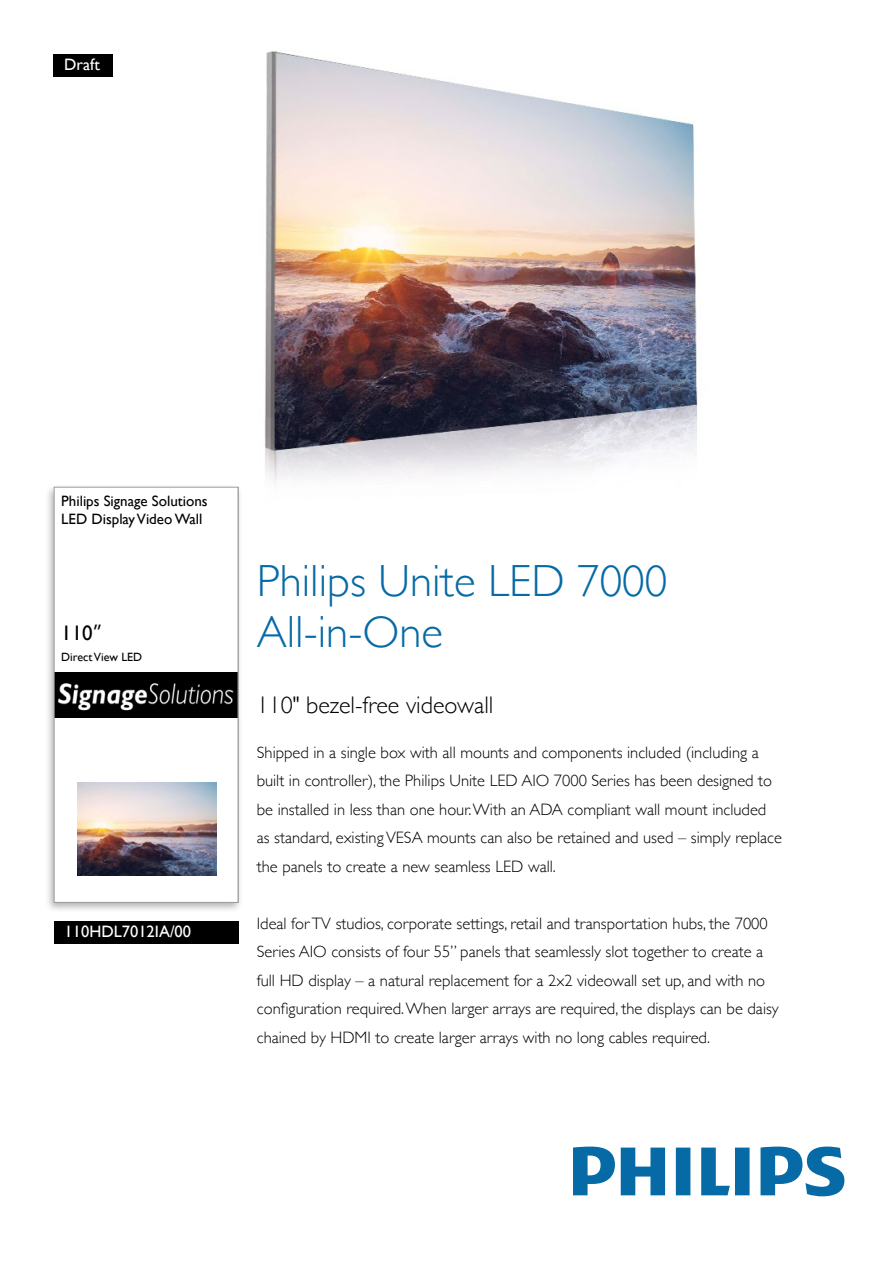
<style>
.page{position:relative;width:893px;height:1263px;background:#fff}
.page>*{position:absolute;margin:0;border:0;box-sizing:border-box;transform-origin:0 0}
.t1{font:300 45px/51px "Gill Sans";color:#066aa6}
.t2{font:300 24px "Gill Sans";color:#000}
.t3{font:21px "Gill Sans";color:#000}
.t4{font:300 16.5px/28.5px "Gill Sans";color:#000}
.t5{font:16.5px "Gill Sans";color:#fff}
.t6{font:15px/18px "Gill Sans";color:#000}
.t7{font:12px "Gill Sans";color:#000}
.s1{font-family:"Neue Frutiger World"}
</style>
<div class="page">
<img style="left:264px;top:51px;width:434px;height:430px">
<div style="left:45px;top:484px;width:198px;height:429px;background:#000;opacity:.3"></div>
<div style="left:54px;top:487px;width:184px;height:415px;background:#fff"></div>
<img style="left:56px;top:672px;width:180px;height:46px">
<div style="left:54px;top:487px;width:184px;height:415px;border:1px solid #9d9d9c"></div>
<div style="left:54px;top:54px;width:59px;height:23px;background:#000"></div>
<svg style="left:573px;top:1146px;width:271px;height:50px"></svg>
<div style="left:54px;top:921px;width:184px;height:23px;background:#000"></div>
<img style="left:78px;top:783px;width:138px;height:92px">
<p class="t5" style="left:64px;top:55px;width:37px">Draft</p>
<p class="t6" style="left:61px;top:492px;width:148px">Philips Signage Solutions<br>LED Display Video Wall</p>
<p class="t3" style="left:61px;top:620px;width:42px">110<span class="s1">”</span></p>
<p class="t7" style="left:61px;top:650px;width:82px">Direct View LED</p>
<p class="t5" style="left:65px;top:922px;width:128px">110HDL7012IA/00</p>
<h1 class="t1" style="left:257px;top:553px;width:412px">Philips Unite LED 7000<br>All-in-One</h1>
<h2 class="t2" style="left:257px;top:686px;width:238px">110" bezel-free videowall</h2>
<p class="t4" style="left:257px;top:737px;width:527px">Shipped in a single box with all mounts and components included (including a built in controller), the Philips Unite LED AIO 7000 Series has been designed to be installed in less than one hour. With an ADA compliant wall mount included as standard, existing VESA mounts can also be retained and used – simply replace the panels to create a new seamless LED wall.</p>
<p class="t4" style="left:257px;top:908px;width:523px">Ideal for TV studios, corporate settings, retail and transportation hubs, the 7000<br>Series AIO consists of four 55” panels that seamlessly slot together to create a full HD display – a natural replacement for a 2x2 videowall set up, and with no configuration required. When larger arrays are required, the displays can be daisy chained by HDMI to create larger arrays with no long cables required.</p>
</div>
